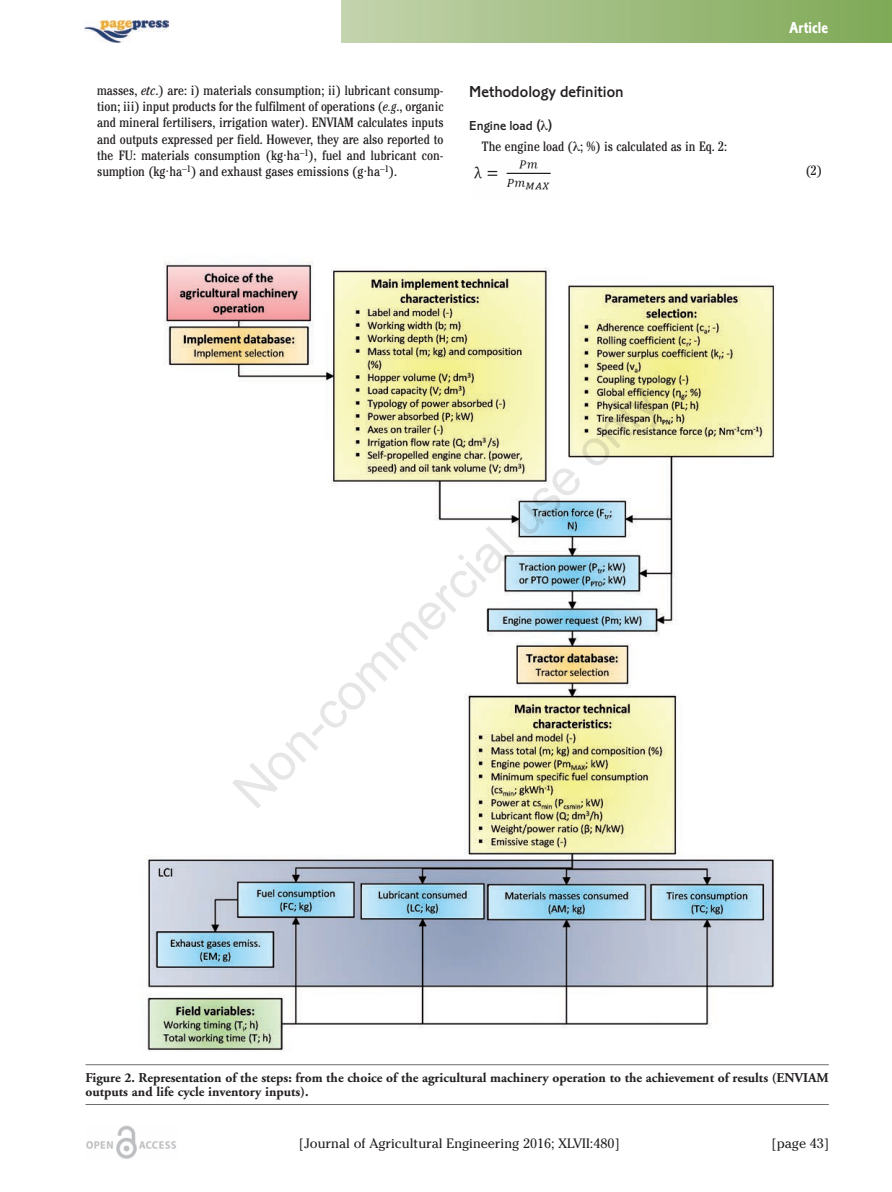
<style>
.page{position:relative;width:892px;height:1192px;background:#fff}
.page>*{position:absolute;margin:0;border:0;box-sizing:border-box;transform-origin:0 0}
.t1{font:50.85px "Arial";color:rgb(0 0 0/.1)}
.t2{font:16.5px "Corinthian Medium Plain";color:#231f20}
.t3{font:16.5px "Corinthian Bold Condensed Plain";color:#fff}
.t4{font:condensed 13.5px/16.4px "Cheltenham";color:#231f20;text-align:justify}
.t5{font:700 13.5px/13.5px "Adobe Garamond";color:#231f20}
.t6{font:13.5px "Cheltenham";color:#231f20}
.t7{font:13.5px "Corinthian Medium Plain";color:#231f20}
.s1{font-style:italic}
.s2{font-family:"Arial";font-stretch:normal}
</style>
<div class="page">
<img style="left:474px;top:160px;width:77px;height:30px">
<img style="left:86px;top:1125px;width:90px;height:34px">
<img style="left:84px;top:19px;width:84px;height:24px">
<div style="left:342px;top:0;width:550px;height:43px;background:linear-gradient(to right,#c3d3ac,#7ea956)"></div>
<hr style="left:86px;top:1064px;width:743px;height:1px;background:#6c6d70">
<hr style="left:86px;top:1104px;width:743px;height:1px;background:#6c6d70">
<img style="left:146px;top:261px;width:630px;height:791px">
<p class="t4" style="left:97px;top:83px;width:348px">masses, <span class="s1">etc</span>.) are: i) materials consumption; ii) lubricant consump&shy;tion; iii) input products for the fulfilment of operations (<span class="s1">e.g</span>., organic and mineral fertilisers, irrigation water). ENVIAM calculates inputs and outputs expressed per field. However, they are also reported to the FU: materials consumption (kg<span class="s2">·</span>ha<sup>–1</sup>), fuel and lubricant con&shy;sumption (kg<span class="s2">·</span>ha<sup>–1</sup>) and exhaust gases emissions (g<span class="s2">·</span>ha<sup>–1</sup>).</p>
<p class="t2" style="left:469px;top:86px;width:156px">Methodology definition</p>
<p class="t7" style="left:469px;top:121px;width:85px">Engine load ( )</p>
<p class="t4" style="left:482px;top:139px;width:247px">The engine load ( ; %) is calculated as in Eq. 2:</p>
<p class="t3" style="left:789px;top:22px;width:40px">Article</p>
<p class="t4" style="left:806px;top:163px;width:18px">(2)</p>
<h1 class="t1" style="left:219px;top:775px;width:576px;rotate:-45deg">Non-commercial use only</h1>
<p class="t5" style="left:86px;top:1072px;width:745px">Figure 2. Representation of the steps: from the choice of the agricultural machinery operation to the achievement of results (ENVIAM outputs and life cycle inventory inputs).</p>
<p class="t6" style="left:299px;top:1135px;width:322px">[Journal of Agricultural Engineering 2016; XLVII:480]</p>
<p class="t6" style="left:771px;top:1135px;width:59px">[page 43]</p>
</div>
